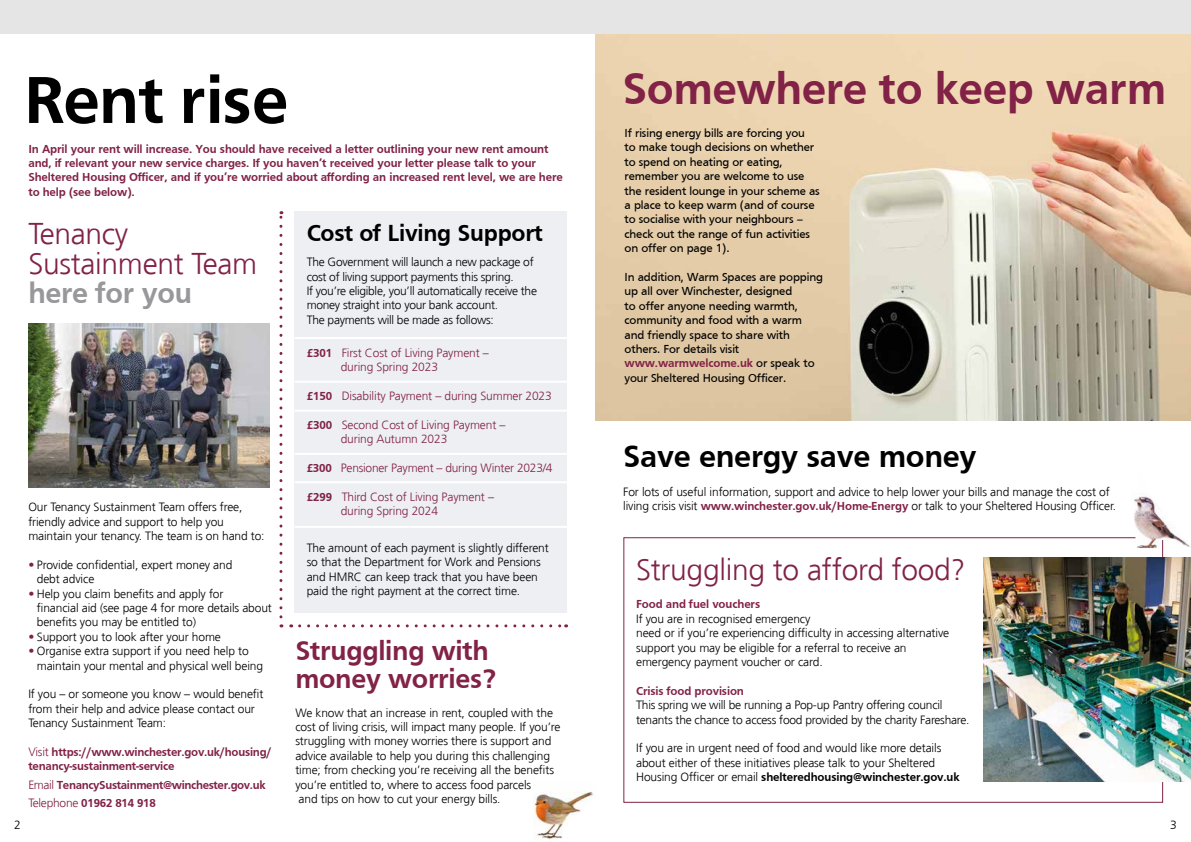
<style>
.page{position:relative;width:1191px;height:842px;background:#fff}
.page>*{position:absolute;margin:0;border:0;box-sizing:border-box;transform-origin:0 0}
.t1{font:700 68.8px "Frutiger";letter-spacing:-.01em;color:#000}
.t2{font:700 46px "Frutiger";letter-spacing:-.01em;color:#812246}
.t3{font:700 32px "Frutiger";letter-spacing:-.01em;color:#000}
.t4{font:300 30px/29.6px "Frutiger";letter-spacing:-.01em;color:#812246}
.t5{font:700 30px "Frutiger";letter-spacing:-.01em;color:#98989a}
.t6{font:700 28px/27.6px "Frutiger";letter-spacing:-.01em;color:#812246}
.t7{font:700 24px "Frutiger";letter-spacing:-.01em;color:#000}
.t8{font:300 12px/14.4px "Frutiger";letter-spacing:-.01em;color:#000}
.t9{font:12px/14.4px "Frutiger";letter-spacing:-.01em;color:#000}
.t10{font:700 12px/14.4px "Frutiger";letter-spacing:-.01em;color:#812246}
.t11{font:300 12px/14.4px "Frutiger";letter-spacing:-.01em;color:#812246}
.t12{font:700 12px/18.4px "Frutiger";letter-spacing:-.03em;color:#812246}
.s1{color:#812246}
.s2{font-weight:300}
.s3{font-weight:700}
.s4{font-weight:700;color:#812246}
</style>
<div class="page">
<img style="left:595px;top:33px;width:596px;height:388px">
<div style="left:295px;top:211px;width:272px;height:401px;background:#edeff3"></div>
<div style="left:0;top:0;width:1191px;height:33px;background:#e5e5e5"></div>
<img style="left:983px;top:557px;width:208px;height:225px">
<img style="left:28px;top:323px;width:241px;height:164px">
<svg style="left:279px;top:211px;width:3px;height:406px"></svg>
<svg style="left:299px;top:624px;width:267px;height:3px"></svg>
<hr style="left:295px;top:337px;width:272px;height:2px;background:#fff">
<hr style="left:295px;top:410px;width:272px;height:2px;background:#fff">
<hr style="left:295px;top:453px;width:272px;height:2px;background:#fff">
<hr style="left:295px;top:481px;width:272px;height:2px;background:#fff">
<hr style="left:295px;top:526px;width:272px;height:2px;background:#fff">
<hr style="left:295px;top:381px;width:272px;height:2px;background:#fff">
<img style="left:1130px;top:493px;width:60px;height:55px">
<img style="left:534px;top:791px;width:60px;height:48px">
<h1 class="t1" style="left:24px;top:60px;width:266px">Rent rise</h1>
<p class="t10" style="left:28px;top:141px;width:536px">In April your rent will increase. You should have received a letter outlining your new rent amount and, if relevant your new service charges. If you haven’t received your letter please talk to your Sheltered Housing Officer, and if you’re worried about affording an increased rent level, we are here to help (see below).</p>
<h3 class="t4" style="left:28px;top:219px;width:230px">Tenancy<br>Sustainment Team</h3>
<h3 class="t5" style="left:28px;top:276px;width:165px">here for you</h3>
<p class="t8" style="left:28px;top:500px;width:238px">Our Tenancy Sustainment Team offers free, friendly advice and support to help you maintain your tenancy. The team is on hand to:</p>
<p class="t8" style="left:37px;top:558px;width:197px;text-indent:-9px"><span class="s1">•</span> Provide confidential, expert money and debt advice</p>
<p class="t8" style="left:37px;top:586px;width:236px;text-indent:-9px"><span class="s1">•</span> Help you claim benefits and apply for<br>financial aid (see page 4 for more details about benefits you may be entitled to)</p>
<p class="t8" style="left:28px;top:630px;width:194px"><span class="s1">•</span> Support you to look after your home</p>
<p class="t8" style="left:37px;top:644px;width:228px;text-indent:-9px"><span class="s1">•</span> Organise extra support if you need help to maintain your mental and physical well being</p>
<p class="t8" style="left:28px;top:687px;width:237px">If you – or someone you know – would benefit from their help and advice please contact our<br>Tenancy Sustainment Team:</p>
<p class="t10" style="left:28px;top:744px;width:245px"><span class="s2">Visit</span> https://www.winchester.gov.uk/housing/ tenancy-sustainment-service</p>
<p class="t12" style="left:28px;top:775px;width:239px"><span class="s2">Email</span> TenancySustainment@winchester.gov.uk<br><span class="s2">Telephone</span> 01962 814 918</p>
<h3 class="t7" style="left:307px;top:219px;width:238px">Cost of Living Support</h3>
<p class="t8" style="left:307px;top:255px;width:232px">The Government will launch a new package of cost of living support payments this spring.<br>If you’re eligible, you’ll automatically receive the money straight into your bank account.<br>The payments will be made as follows:</p>
<p class="t11" style="left:341px;top:345px;width:150px;text-indent:-34px"><span class="s3">£301</span> First Cost of Living Payment – during Spring 2023</p>
<p class="t11" style="left:307px;top:389px;width:247px"><span class="s3">£150</span> Disability Payment – during Summer 2023</p>
<p class="t11" style="left:341px;top:417px;width:166px;text-indent:-34px"><span class="s3">£300</span> Second Cost of Living Payment – during Autumn 2023</p>
<p class="t11" style="left:307px;top:461px;width:247px"><span class="s3">£300</span> Pensioner Payment – during Winter 2023/4</p>
<p class="t11" style="left:341px;top:489px;width:155px;text-indent:-34px"><span class="s3">£299</span> Third Cost of Living Payment – during Spring 2024</p>
<p class="t8" style="left:307px;top:541px;width:243px">The amount of each payment is slightly different so that the Department for Work and Pensions and HMRC can keep track that you have been paid the right payment at the correct time.</p>
<h3 class="t6" style="left:295px;top:637px;width:202px">Struggling with money worries?</h3>
<p class="t8" style="left:295px;top:705px;width:267px">We know that an increase in rent, coupled with the cost of living crisis, will impact many people. If you’re struggling with money worries there is support and advice available to help you during this challenging time; from checking you’re receiving all the benefits you’re entitled to, where to access food parcels<br>and tips on how to cut your energy bills.</p>
<h2 class="t2" style="left:622px;top:62px;width:545px">Somewhere to keep warm</h2>
<p class="t9" style="left:624px;top:126px;width:197px">If rising energy bills are forcing you<br>to make tough decisions on whether to spend on heating or eating, remember you are welcome to use the resident lounge in your scheme as a place to keep warm (and of course to socialise with your neighbours – check out the range of fun activities on offer on page 1).</p>
<p class="t9" style="left:624px;top:270px;width:200px">In addition, Warm Spaces are popping up all over Winchester, designed<br>to offer anyone needing warmth, community and food with a warm and friendly space to share with others. For details visit <span class="s4">www.warmwelcome.uk</span> or speak to your Sheltered Housing Officer.</p>
<h3 class="t3" style="left:623px;top:438px;width:355px">Save energy save money</h3>
<p class="t8" style="left:623px;top:484px;width:494px">For lots of useful information, support and advice to help lower your bills and manage the cost of living crisis visit <span class="s4">www.winchester.gov.uk/Home-Energy</span> or talk to your Sheltered Housing Officer.</p>
<h3 class="t4" style="left:636px;top:555px;width:331px">Struggling to afford food?</h3>
<p class="t10" style="left:636px;top:597px;width:126px">Food and fuel vouchers</p>
<p class="t8" style="left:636px;top:612px;width:314px">If you are in recognised emergency<br>need or if you’re experiencing difficulty in accessing alternative support you may be eligible for a referral to receive an emergency payment voucher or card.</p>
<p class="t10" style="left:636px;top:683px;width:109px">Crisis food provision</p>
<p class="t8" style="left:636px;top:698px;width:335px">This spring we will be running a Pop-up Pantry offering council tenants the chance to access food provided by the charity Fareshare.</p>
<p class="t8" style="left:636px;top:741px;width:325px">If you are in urgent need of food and would like more details about either of these initiatives please talk to your Sheltered<br>Housing Officer or email <span class="s3">shelteredhousing@winchester.gov.uk</span></p>
<p class="t8" style="left:14px;top:818px;width:8px">2</p>
<p class="t8" style="left:1170px;top:818px;width:8px">3</p>
</div>
